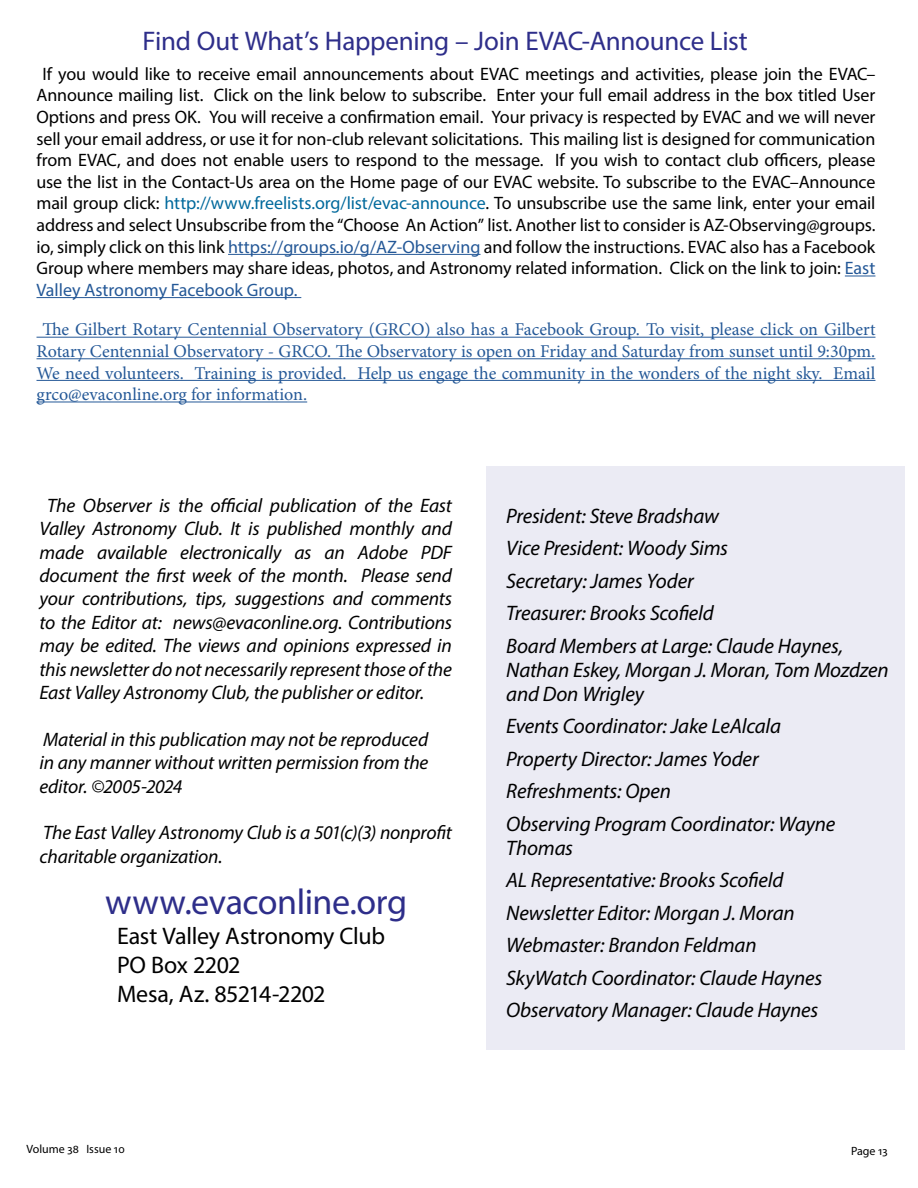
<style>
.page{position:relative;width:918px;height:1188px;background:#fff}
.page>*{position:absolute;margin:0;border:0;box-sizing:border-box;transform-origin:0 0}
.t1{font:36px "Myriad Pro";letter-spacing:-.01em;color:#2e2e8a}
.t2{font:27px "Myriad Pro";letter-spacing:-.01em;color:#2e2e8a}
.t3{font:24px/28.8px "Myriad Pro";letter-spacing:-.01em;color:#000}
.t4{font:italic 21px/32.5px "Myriad Pro";letter-spacing:-.01em;color:#000}
.t5{font:italic 19.5px/23.4px "Myriad Pro";letter-spacing:-.01em;color:#000;text-align:justify}
.t6{font:18px/21.6px "Myriad Pro";color:#000;text-align:justify}
.t7{font:18px/21.6px "Minion Pro";color:#245897;text-align:justify}
.t8{font:12px "Myriad Pro";color:#000}
.s1{color:#00699c}
.s2{color:#245897}
</style>
<div class="page">
<div style="left:486px;top:466px;width:419px;height:583px;background:#ebebf4"></div>
<hr style="left:228px;top:254px;width:253px;height:1px;background:#245897">
<hr style="left:845px;top:276px;width:30px;height:1px;background:#245897">
<hr style="left:37px;top:297px;width:264px;height:1px;background:#245897">
<hr style="left:37px;top:337px;width:838px;height:1px;background:#245897">
<hr style="left:37px;top:358px;width:838px;height:1px;background:#245897">
<hr style="left:37px;top:380px;width:838px;height:1px;background:#245897">
<hr style="left:37px;top:402px;width:270px;height:1px;background:#245897">
<h2 class="t2" style="left:143px;top:24px;width:607px">Find Out What’s Happening – Join EVAC-Announce List</h2>
<p class="t6" style="left:37px;top:63px;width:841px;text-indent:6px">If you would like to receive email announcements about EVAC meetings and activities, please join the EVAC– Announce mailing list. Click on the link below to subscribe. Enter your full email address in the box titled User Options and press OK. You will receive a confirmation email. Your privacy is respected by EVAC and we will never sell your email address, or use it for non-club relevant solicitations. This mailing list is designed for communication from EVAC, and does not enable users to respond to the message. If you wish to contact club officers, please use the list in the Contact-Us area on the Home page of our EVAC website. To subscribe to the EVAC–Announce mail group click: <span class="s1">http://www.freelists.org/list/evac-announce</span>. To unsubscribe use the same link, enter your email address and select Unsubscribe from the “Choose An Action” list. Another list to consider is AZ-Observing@groups. io, simply click on this link <span class="s2">https://groups.io/g/AZ-Observing</span> and follow the instructions. EVAC also has a Facebook Group where members may share ideas, photos, and Astronomy related information. Click on the link to join: <span class="s2">East Valley Astronomy Facebook Group.</span></p>
<p class="t7" style="left:37px;top:319px;width:841px;text-indent:6px">The Gilbert Rotary Centennial Observatory (GRCO) also has a Facebook Group. To visit, please click on Gilbert Rotary Centennial Observatory - GRCO. The Observatory is open on Friday and Saturday from sunset until 9:30pm.<br>We need volunteers. Training is provided. Help us engage the community in the wonders of the night sky. Email grco@evaconline.org for information.</p>
<p class="t5" style="left:40px;top:493px;width:414px;text-indent:8px">The Observer is the official publication of the East Valley Astronomy Club. It is published monthly and made available electronically as an Adobe PDF document the first week of the month. Please send your contributions, tips, suggestions and comments to the Editor at: news@evaconline.org. Contributions may be edited. The views and opinions expressed in this newsletter do not necessarily represent those of the East Valley Astronomy Club, the publisher or editor.</p>
<p class="t5" style="left:40px;top:727px;width:390px">Material in this publication may not be reproduced in any manner without written permission from the editor. ©2005-2024</p>
<p class="t5" style="left:40px;top:821px;width:414px">The East Valley Astronomy Club is a 501(c)(3) nonprofit charitable organization.</p>
<h1 class="t1" style="left:105px;top:880px;width:304px">www.evaconline.org</h1>
<h3 class="t3" style="left:117px;top:922px;width:270px">East Valley Astronomy Club<br>PO Box 2202<br>Mesa, Az. 85214-2202</h3>
<p class="t4" style="left:506px;top:499px;width:338px">President: Steve Bradshaw<br>Vice President: Woody Sims<br>Secretary: James Yoder<br>Treasurer: Brooks Scofield<br>Board Members at Large: Claude Haynes,</p>
<p class="t4" style="left:506px;top:657px;width:384px;line-height:24px">Nathan Eskey, Morgan J. Moran, Tom Mozdzen and Don Wrigley</p>
<p class="t4" style="left:506px;top:710px;width:331px">Events Coordinator: Jake LeAlcala<br>Property Director: James Yoder<br>Refreshments: Open<br>Observing Program Coordinator: Wayne</p>
<p class="t4" style="left:506px;top:831px;width:318px">Thomas<br>AL Representative: Brooks Scofield<br>Newsletter Editor: Morgan J. Moran<br>Webmaster: Brandon Feldman<br>SkyWatch Coordinator: Claude Haynes<br>Observatory Manager: Claude Haynes</p>
<p class="t8" style="left:27px;top:1141px;width:100px">Volume 38 Issue 10</p>
<p class="t8" style="left:851px;top:1143px;width:38px">Page 13</p>
</div>
